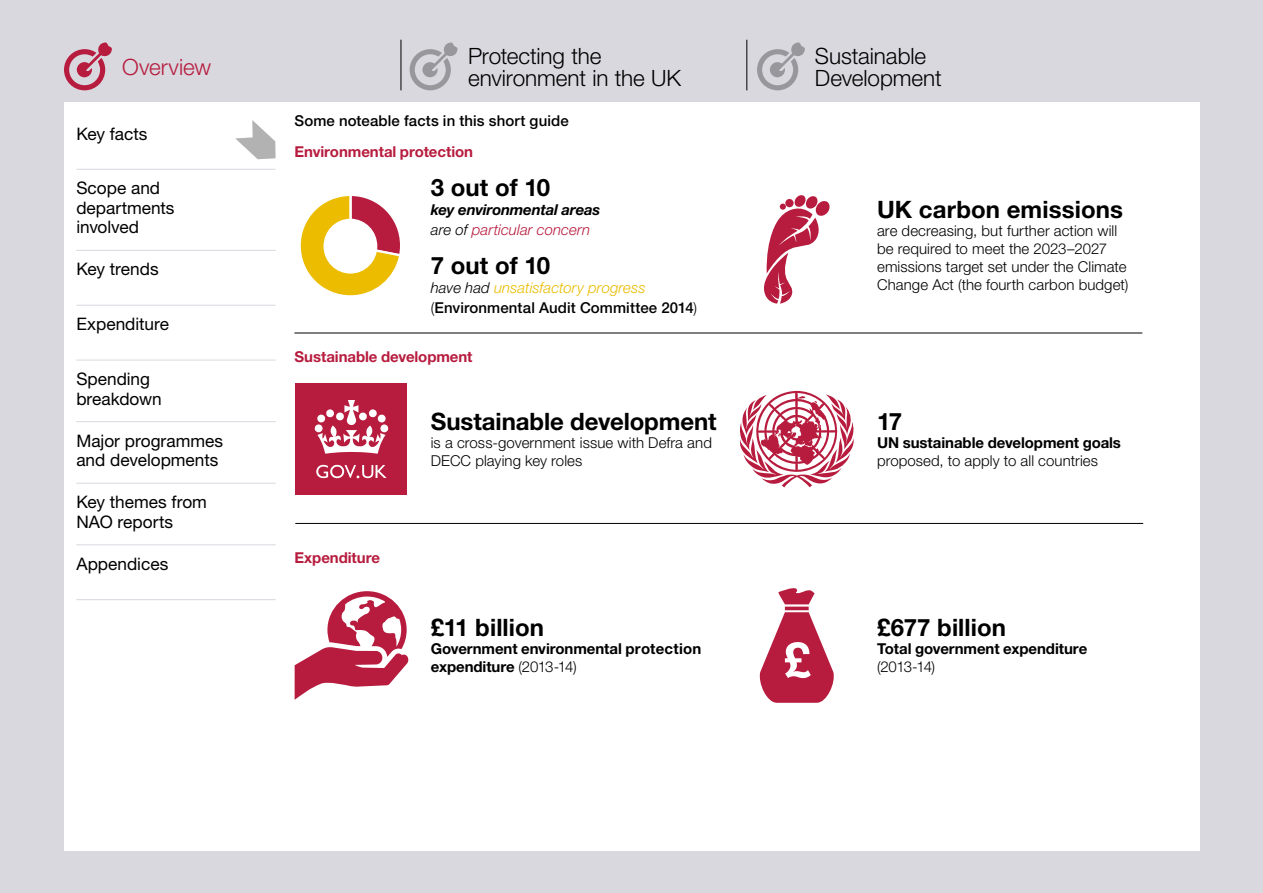
<style>
.page{position:relative;width:1263px;height:893px;background:#d9d8df}
.page>*{position:absolute;margin:0;border:0;box-sizing:border-box;transform-origin:0 0}
.t1{font:700 24px "Helvetica Neue LT Std";color:#000}
.t2{font:300 22.5px/22.5px "Helvetica Neue LT Std";letter-spacing:-.005em;color:#000}
.t3{font:300 22.5px "Helvetica Neue LT Std";color:#b71c3e}
.t4{font:17.25px/19.5px "Helvetica Neue LT Std";color:#000}
.t5{font:300 15px/18px "Helvetica Neue LT Std";letter-spacing:.005em;color:#000}
.t6{font:700 15px/18px "Helvetica Neue LT Std";letter-spacing:-.005em;color:#000}
.t7{font:500 15px/19.5px "Helvetica Neue LT Std";letter-spacing:.005em;color:#000}
.t8{font:700 15px "Helvetica Neue LT Std";letter-spacing:-.005em;color:#b71c3e}
.t9{font:italic 700 15px/19.5px "Helvetica Neue LT Std";letter-spacing:-.015em;color:#000}
.s1{font-weight:300}
.s2{font-weight:300;color:#b71c3e}
.s3{font-weight:300;font-style:italic}
.s4{font-weight:300;font-style:italic;color:#ebbc00}
</style>
<div class="page">
<hr style="left:401px;top:40px;width:1px;height:50px;background:#000">
<hr style="left:746px;top:40px;width:1px;height:50px;background:#000">
<svg style="left:64px;top:42px;width:48px;height:48px"></svg>
<svg style="left:410px;top:42px;width:48px;height:48px"></svg>
<svg style="left:757px;top:42px;width:48px;height:48px"></svg>
<div style="left:64px;top:103px;width:1135px;height:748px;background:#fff"></div>
<hr style="left:76px;top:169px;width:200px;height:1px;background:#d9d8df">
<hr style="left:76px;top:250px;width:200px;height:1px;background:#d9d8df">
<hr style="left:76px;top:305px;width:200px;height:1px;background:#d9d8df">
<hr style="left:76px;top:360px;width:200px;height:1px;background:#d9d8df">
<hr style="left:76px;top:421px;width:200px;height:1px;background:#d9d8df">
<hr style="left:76px;top:483px;width:200px;height:1px;background:#d9d8df">
<hr style="left:76px;top:545px;width:200px;height:1px;background:#d9d8df">
<hr style="left:76px;top:599px;width:200px;height:1px;background:#d9d8df">
<svg style="left:235px;top:120px;width:41px;height:39px"></svg>
<svg style="left:759px;top:588px;width:75px;height:115px"></svg>
<svg style="left:295px;top:591px;width:114px;height:109px"></svg>
<div style="left:296px;top:383px;width:111px;height:112px;background:#b71c3e"></div>
<svg style="left:314px;top:400px;width:75px;height:54px"></svg>
<svg style="left:316px;top:465px;width:71px;height:14px"></svg>
<svg style="left:739px;top:391px;width:115px;height:96px"></svg>
<hr style="left:294px;top:333px;width:848px;height:1px;background:#000">
<hr style="left:295px;top:523px;width:848px;height:1px;background:#000">
<svg style="left:300px;top:196px;width:100px;height:100px"></svg>
<div style="left:323px;top:219px;width:54px;height:55px;background:#fff;border-radius:50%"></div>
<svg style="left:764px;top:195px;width:66px;height:109px"></svg>
<div style="left:785px;top:199px;width:8px;height:8px;background:#b71c3e;border-radius:50%"></div>
<div style="left:780px;top:203px;width:6px;height:7px;background:#b71c3e;border-radius:50%"></div>
<h2 class="t3" style="left:122px;top:53px;width:91px">Overview</h2>
<h2 class="t2" style="left:468px;top:44px;width:215px">Protecting the environment in the UK</h2>
<h2 class="t2" style="left:815px;top:44px;width:128px">Sustainable<br>Development</h2>
<p class="t7" style="left:294px;top:111px;width:276px">Some noteable facts in this short guide</p>
<p class="t4" style="left:76px;top:123px;width:73px">Key facts</p>
<p class="t4" style="left:76px;top:178px;width:100px">Scope and departments involved</p>
<p class="t4" style="left:76px;top:259px;width:84px">Key trends</p>
<p class="t4" style="left:76px;top:314px;width:94px">Expenditure</p>
<p class="t4" style="left:76px;top:369px;width:87px">Spending breakdown</p>
<p class="t4" style="left:76px;top:431px;width:148px">Major programmes and developments</p>
<p class="t4" style="left:76px;top:492px;width:132px">Key themes from<br>NAO reports</p>
<p class="t4" style="left:76px;top:554px;width:93px">Appendices</p>
<p class="t8" style="left:294px;top:548px;width:87px">Expenditure</p>
<p class="t8" style="left:294px;top:142px;width:180px">Environmental protection</p>
<h1 class="t1" style="left:431px;top:172px;width:121px">3 out of 10</h1>
<p class="t9" style="left:431px;top:200px;width:171px">key environmental areas <span class="s1">are of</span> <span class="s2">particular concern</span></p>
<h1 class="t1" style="left:431px;top:250px;width:121px">7 out of 10</h1>
<p class="t7" style="left:431px;top:278px;width:268px"><span class="s3">have had</span> <span class="s4">unsatisfactory progress </span><span class="s1">(</span>Environmental Audit Committee 2014<span class="s1">)</span></p>
<p class="t8" style="left:294px;top:347px;width:180px">Sustainable development</p>
<h1 class="t1" style="left:431px;top:406px;width:287px">Sustainable development</h1>
<p class="t5" style="left:431px;top:433px;width:283px">is a cross-government issue with Defra and<br>DECC playing key roles</p>
<h1 class="t1" style="left:431px;top:613px;width:115px">£11 billion</h1>
<p class="t6" style="left:431px;top:639px;width:272px">Government environmental protection expenditure <span class="s1">(2013-14)</span></p>
<h1 class="t1" style="left:877px;top:195px;width:248px">UK carbon emissions</h1>
<p class="t5" style="left:877px;top:222px;width:253px">are decreasing, but further action will be required to meet the 2023–2027 emissions target set under the Climate Change Act (the fourth carbon budget)</p>
<h1 class="t1" style="left:877px;top:406px;width:27px">17</h1>
<p class="t6" style="left:877px;top:433px;width:245px">UN sustainable development goals</p>
<p class="t5" style="left:877px;top:451px;width:223px">proposed, to apply to all countries</p>
<h1 class="t1" style="left:877px;top:613px;width:131px">£677 billion</h1>
<p class="t6" style="left:877px;top:639px;width:212px">Total government expenditure</p>
<p class="t5" style="left:877px;top:657px;width:60px">(2013-14)</p>
</div>
